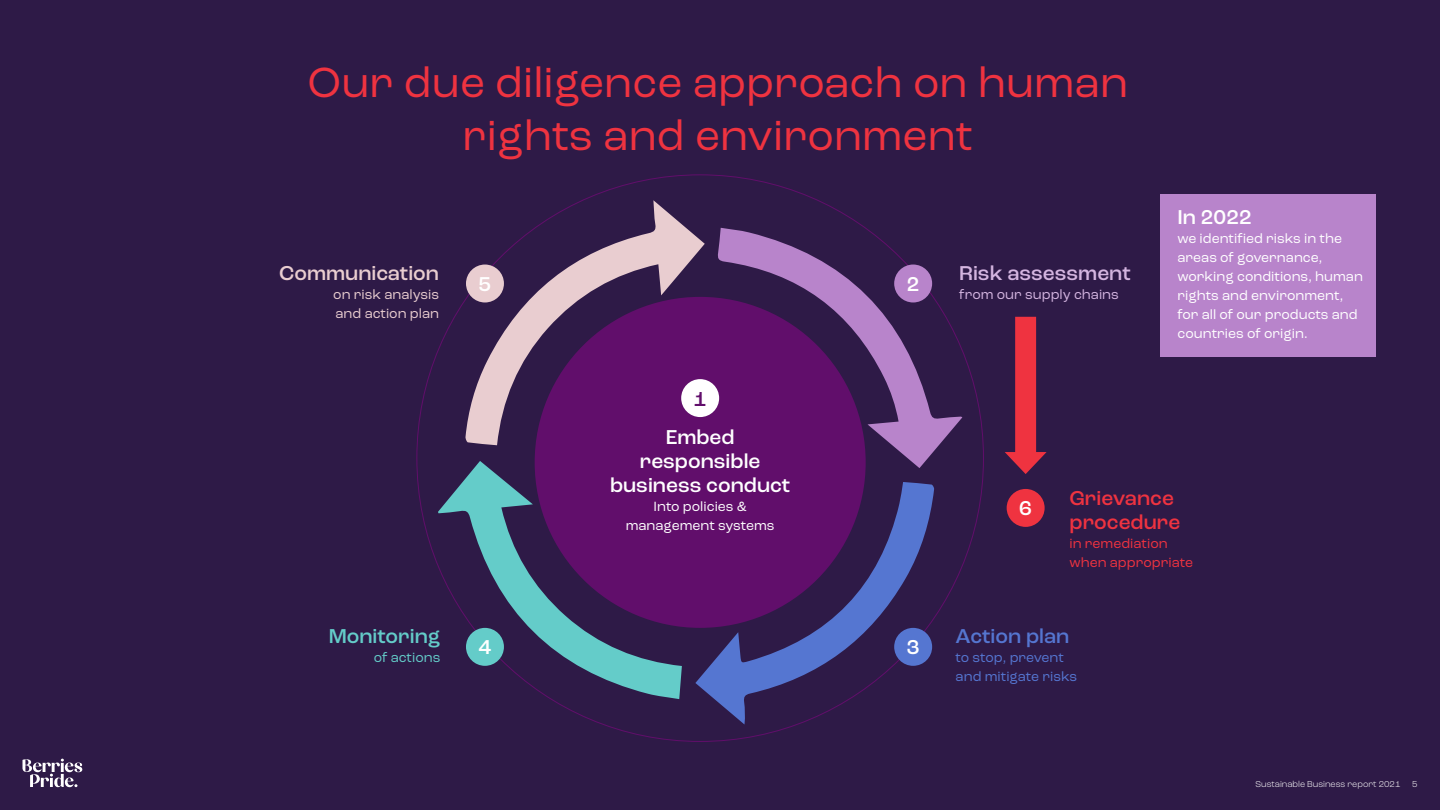
<style>
.page{position:relative;width:1440px;height:810px;background:#2e1a47}
.page>*{position:absolute;margin:0;border:0;box-sizing:border-box;transform-origin:0 0}
.t1{font:44.25px/52.5px "Roc Grotesk";color:#ef3340;text-align:center}
.t2{font:500 21.08px/23.9px "Roc Grotesk";color:#fff;text-align:center}
.t3{font:500 21.08px/23.9px "Roc Grotesk";color:#ef3340}
.t4{font:500 21.08px "Roc Grotesk";color:#d4b5e0}
.t5{font:500 21.08px "Roc Grotesk";color:#e9cdd0}
.t6{font:500 21.08px "Roc Grotesk";color:#64ccc9}
.t7{font:500 21.08px "Roc Grotesk";color:#5576d1}
.t8{font:500 21.08px "Roc Grotesk";color:#610e6b}
.t9{font:14.02px/19px "Roc Grotesk";color:#fff}
.t10{font:14.02px/19px "Roc Grotesk";color:#5576d1}
.t11{font:14.02px/19px "Roc Grotesk";color:#ef3340}
.t12{font:14.02px/19px "Roc Grotesk";color:#e9cdd0}
.t13{font:14.02px "Roc Grotesk";color:#d4b5e0}
.t14{font:14.02px "Roc Grotesk";color:#64ccc9}
.t15{font:300 9px "Roc Grotesk";color:#fff}
</style>
<div class="page">
<div style="left:1160px;top:194px;width:216px;height:163px;background:#b884cb"></div>
<div style="left:1007px;top:489px;width:38px;height:38px;background:#ef3340;border-radius:50%"></div>
<div style="left:535px;top:297px;width:331px;height:331px;background:#610e6b;border-radius:50%"></div>
<div style="left:681px;top:379px;width:38px;height:38px;background:#fff;border-radius:50%"></div>
<svg style="left:465px;top:200px;width:240px;height:245px"></svg>
<svg style="left:717px;top:228px;width:245px;height:240px"></svg>
<svg style="left:438px;top:461px;width:244px;height:238px"></svg>
<svg style="left:695px;top:482px;width:239px;height:243px"></svg>
<svg style="left:1005px;top:317px;width:42px;height:157px"></svg>
<svg style="left:22px;top:759px;width:61px;height:29px"></svg>
<h1 class="t1" style="left:308px;top:57px;width:822px">Our due diligence approach on human rights and environment</h1>
<h2 class="t5" style="left:279px;top:260px;width:161px">Communication</h2>
<p class="t12" style="left:333px;top:285px;width:107px">on risk analysis and action plan</p>
<h2 class="t2" style="left:479px;top:272px;width:14px">5</h2>
<h2 class="t8" style="left:694px;top:386px;width:14px">1</h2>
<h2 class="t2" style="left:907px;top:272px;width:14px">2</h2>
<h2 class="t4" style="left:959px;top:260px;width:173px">Risk assessment</h2>
<p class="t13" style="left:959px;top:286px;width:161px">from our supply chains</p>
<h2 class="t2" style="left:1177px;top:205px;width:76px">In 2022</h2>
<p class="t9" style="left:1177px;top:229px;width:187px">we identified risks in the areas of governance, working conditions, human rights and environment, for all of our products and countries of origin.</p>
<h2 class="t6" style="left:329px;top:624px;width:113px">Monitoring</h2>
<p class="t14" style="left:374px;top:649px;width:68px">of actions</p>
<h2 class="t2" style="left:610px;top:426px;width:182px">Embed responsible business conduct</h2>
<p class="t9" style="left:626px;top:497px;width:150px;text-align:center">Into policies &amp; management systems</p>
<h2 class="t2" style="left:479px;top:636px;width:14px">4</h2>
<h2 class="t2" style="left:907px;top:636px;width:14px">3</h2>
<h2 class="t2" style="left:1019px;top:497px;width:14px">6</h2>
<h2 class="t3" style="left:1070px;top:486px;width:112px">Grievance procedure</h2>
<p class="t11" style="left:1070px;top:534px;width:125px">in remediation when appropriate</p>
<h2 class="t7" style="left:956px;top:624px;width:115px">Action plan</h2>
<p class="t10" style="left:956px;top:648px;width:123px">to stop, prevent and mitigate risks</p>
<p class="t15" style="left:1255px;top:779px;width:146px">Sustainable Business report 2021</p>
<p class="t15" style="left:1412px;top:779px;width:7px">5</p>
</div>
